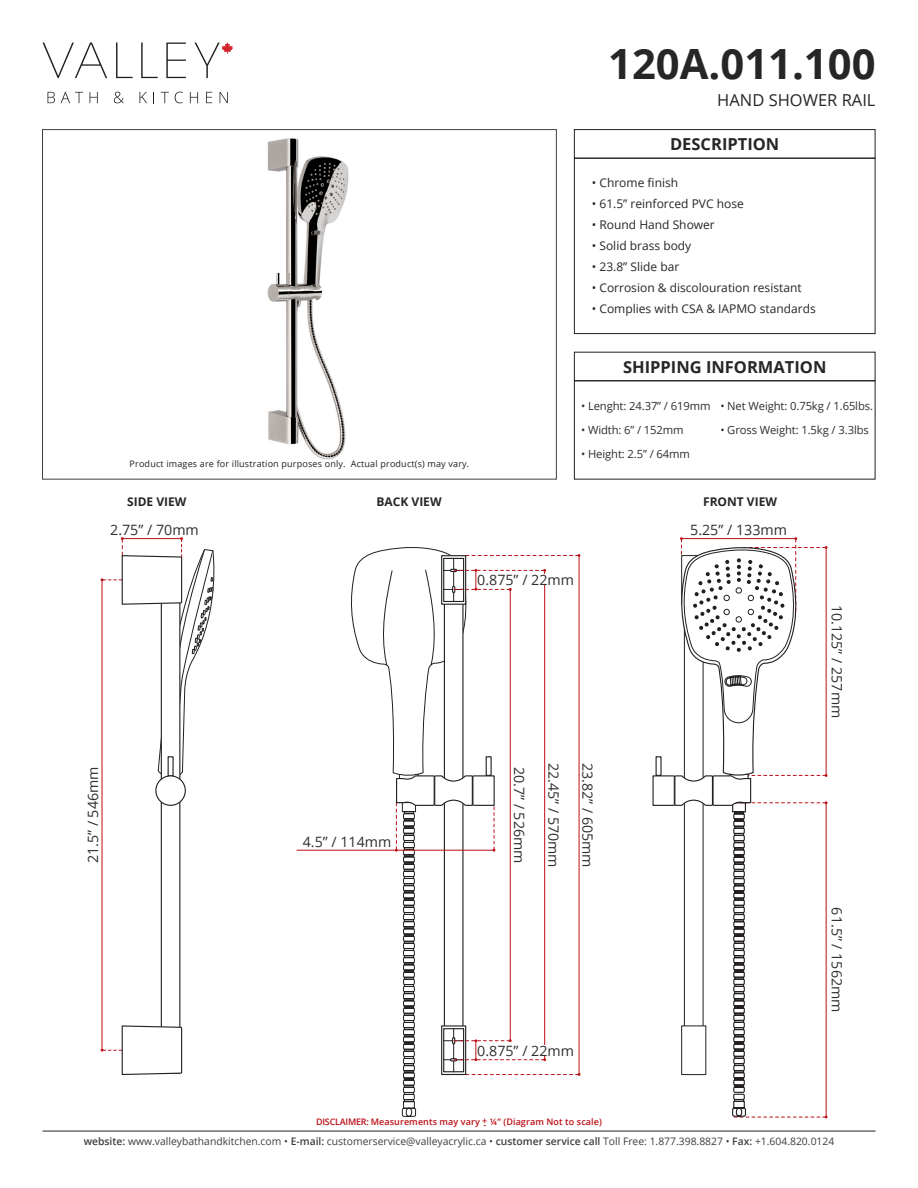
<style>
.page{position:relative;width:918px;height:1188px;background:#fff}
.page>*{position:absolute;margin:0;border:0;box-sizing:border-box;transform-origin:0 0}
.t1{font:700 41.7px "Open Sans";color:#282526}
.t2{font:700 16.5px "Open Sans";color:#282526}
.t3{font:16.5px "Open Sans";color:#282526}
.t4{font:14.25px "Open Sans";color:#312f30}
.t5{font:12px "Open Sans";color:#282526}
.t6{font:700 12px "Open Sans";color:#282526}
.t7{font:11.25px "Open Sans";letter-spacing:-.01em;color:#312f30}
.t8{font:10.35px "Open Sans";color:#3e3e3f}
.t9{font:9px "Open Sans";letter-spacing:.02em;color:#231f20}
.t10{font:600 9px "Open Sans";letter-spacing:.01em;color:#bb1018}
.s1{font-weight:600}
</style>
<div class="page">
<hr style="left:43px;top:1131px;width:832px;height:1px;background:#231f20">
<svg style="left:48px;top:92px;width:7px;height:11px"></svg>
<svg style="left:61px;top:92px;width:22px;height:11px"></svg>
<svg style="left:90px;top:92px;width:8px;height:11px"></svg>
<svg style="left:114px;top:92px;width:10px;height:11px"></svg>
<svg style="left:140px;top:92px;width:7px;height:11px"></svg>
<svg style="left:161px;top:92px;width:8px;height:11px"></svg>
<svg style="left:175px;top:92px;width:8px;height:11px"></svg>
<svg style="left:190px;top:92px;width:8px;height:11px"></svg>
<svg style="left:206px;top:92px;width:6px;height:11px"></svg>
<svg style="left:220px;top:92px;width:8px;height:11px"></svg>
<svg style="left:43px;top:43px;width:64px;height:35px"></svg>
<svg style="left:116px;top:43px;width:17px;height:35px"></svg>
<svg style="left:141px;top:43px;width:17px;height:35px"></svg>
<svg style="left:166px;top:43px;width:20px;height:35px"></svg>
<svg style="left:195px;top:43px;width:38px;height:35px"></svg>
<img style="left:267px;top:138px;width:82px;height:322px">
<div style="left:574px;top:158px;width:301px;height:176px;border:1px solid #231f20"></div>
<div style="left:574px;top:129px;width:301px;height:30px;border:1px solid #231f20"></div>
<div style="left:574px;top:352px;width:301px;height:29px;border:1px solid #231f20"></div>
<hr style="left:102px;top:580px;width:1px;height:470px;background:#bb1018">
<svg style="left:652px;top:537px;width:176px;height:581px"></svg>
<div style="left:656px;top:757px;width:5px;height:18px;background:#fff"></div>
<div style="left:656px;top:756px;width:6px;height:20px;border:1px solid #231f20"></div>
<div style="left:161px;top:558px;width:19px;height:516px;border:1px solid #231f20"></div>
<svg style="left:101px;top:537px;width:114px;height:241px"></svg>
<svg style="left:101px;top:1025px;width:82px;height:50px"></svg>
<div style="left:168px;top:757px;width:5px;height:19px;background:#fff"></div>
<div style="left:156px;top:776px;width:29px;height:29px;background:#fff;border-radius:50%"></div>
<div style="left:155px;top:775px;width:31px;height:31px;border:1px solid #231f20;border-radius:50%"></div>
<svg style="left:349px;top:547px;width:231px;height:570px"></svg>
<hr style="left:297px;top:850px;width:100px;height:1px;background:#bb1018">
<div style="left:477px;top:574px;width:97px;height:11px;background:#fff"></div>
<div style="left:477px;top:1045px;width:97px;height:11px;background:#fff"></div>
<p class="t1" style="left:608px;top:34px;width:269px">120A.011.100</p>
<p class="t3" style="left:717px;top:89px;width:160px">HAND SHOWER RAIL</p>
<p class="t2" style="left:670px;top:133px;width:111px">DESCRIPTION</p>
<p class="t9" style="left:130px;top:458px;width:341px">Product images are for illustration purposes only. Actual product(s) may vary.</p>
<p class="t5" style="left:592px;top:175px;width:88px">• Chrome finish</p>
<p class="t5" style="left:592px;top:196px;width:154px">• 61.5” reinforced PVC hose</p>
<p class="t5" style="left:592px;top:217px;width:125px">• Round Hand Shower</p>
<p class="t5" style="left:592px;top:238px;width:101px">• Solid brass body</p>
<p class="t5" style="left:592px;top:259px;width:89px">• 23.8” Slide bar</p>
<p class="t5" style="left:592px;top:280px;width:211px">• Corrosion &amp; discolouration resistant</p>
<p class="t5" style="left:592px;top:301px;width:225px">• Complies with CSA &amp; IAPMO standards</p>
<p class="t2" style="left:623px;top:355px;width:205px">SHIPPING INFORMATION</p>
<p class="t7" style="left:581px;top:398px;width:131px">• Lenght: 24.37” / 619mm</p>
<p class="t7" style="left:581px;top:422px;width:104px">• Width: 6” / 152mm</p>
<p class="t7" style="left:581px;top:446px;width:110px">• Height: 2.5” / 64mm</p>
<p class="t7" style="left:720px;top:398px;width:154px">• Net Weight: 0.75kg / 1.65lbs.</p>
<p class="t7" style="left:720px;top:422px;width:150px">• Gross Weight: 1.5kg / 3.3lbs</p>
<p class="t6" style="left:127px;top:493px;width:61px">SIDE VIEW</p>
<p class="t6" style="left:376px;top:493px;width:67px">BACK VIEW</p>
<p class="t6" style="left:703px;top:493px;width:75px">FRONT VIEW</p>
<p class="t4" style="left:110px;top:520px;width:90px">2.75” / 70mm</p>
<p class="t4" style="left:690px;top:520px;width:98px">5.25” / 133mm</p>
<p class="t4" style="left:477px;top:570px;width:98px">0.875” / 22mm</p>
<p class="t4" style="left:83px;top:863px;width:98px;rotate:-90deg">21.5” / 546mm</p>
<p class="t4" style="left:529px;top:767px;width:98px;rotate:90deg">20.7” / 526mm</p>
<p class="t4" style="left:564px;top:763px;width:106px;rotate:90deg">22.45” / 570mm</p>
<p class="t4" style="left:597px;top:763px;width:106px;rotate:90deg">23.82” / 605mm</p>
<p class="t4" style="left:303px;top:832px;width:90px">4.5” / 114mm</p>
<p class="t4" style="left:477px;top:1041px;width:98px">0.875” / 22mm</p>
<p class="t10" style="left:482px;top:1114px;width:7px">+</p>
<p class="t10" style="left:316px;top:1116px;width:287px">DISCLAIMER: Measurements may vary ¼” (Diagram Not to scale)</p>
<p class="t10" style="left:483px;top:1119px;width:4px">-</p>
<p class="t4" style="left:847px;top:605px;width:115px;rotate:90deg">10.125” / 257mm</p>
<p class="t4" style="left:847px;top:907px;width:106px;rotate:90deg">61.5” / 1562mm</p>
<p class="t8" style="left:84px;top:1134px;width:752px"><span class="s1">website:</span> www.valleybathandkitchen.com • <span class="s1">E-mail:</span> customerservice@valleyacrylic.ca • <span class="s1">customer service call</span> Toll Free: 1.877.398.8827 • <span class="s1">Fax:</span> +1.604.820.0124</p>
</div>
